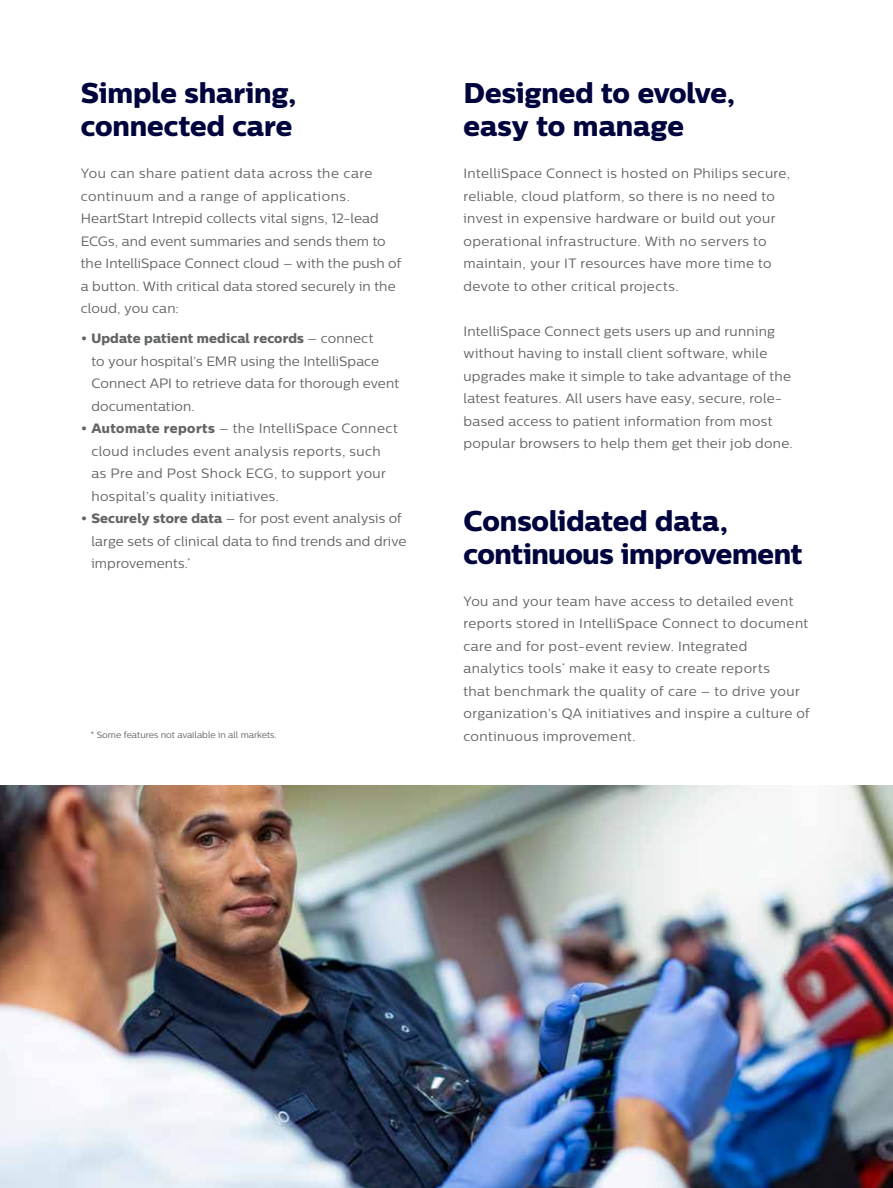
<style>
.page{position:relative;width:893px;height:1188px;background:#fff}
.page>*{position:absolute;margin:0;border:0;box-sizing:border-box;transform-origin:0 0}
.t1{font:28.5px/33px "Centrale Sans X Bold";letter-spacing:-.01em;color:#00043d}
.t2{font:13.5px/22.5px "Centrale Sans";letter-spacing:.02em;color:#636466}
.t3{font:13.5px "Centrale Sans X Bold";letter-spacing:.01em;color:#636466}
.t4{font:9px "Centrale Sans";color:#636466}
.s1{font-family:"Centrale Sans"}
.s2{font-family:"Centrale Sans X Bold"}
</style>
<div class="page">
<img style="left:0;top:786px;width:893px;height:402px">
<h1 class="t1" style="left:81px;top:76px;width:217px">Simple sharing, connected care</h1>
<p class="t2" style="left:81px;top:162px;width:322px">You can share patient data across the care continuum and a range of applications.<br>HeartStart Intrepid collects vital signs, 12-lead ECGs, and event summaries and sends them to the IntelliSpace Connect cloud – with the push of a button. With critical data stored securely in the cloud, you can:</p>
<p class="t3" style="left:81px;top:330px;width:294px">• Update patient medical records <span class="s1">– connect</span></p>
<p class="t2" style="left:91px;top:350px;width:309px">to your hospital’s EMR using the IntelliSpace<br>Connect API to retrieve data for thorough event documentation.</p>
<p class="t2" style="left:91px;top:417px;width:308px;text-indent:-11px"><span class="s2">• Automate reports</span> – the IntelliSpace Connect cloud includes event analysis reports, such as Pre and Post Shock ECG, to support your hospital’s quality initiatives.</p>
<p class="t2" style="left:91px;top:507px;width:317px;text-indent:-11px"><span class="s2">• Securely store data</span> – for post event analysis of large sets of clinical data to find trends and drive improvements.<sup>*</sup></p>
<h1 class="t1" style="left:463px;top:504px;width:341px">Consolidated data, continuous improvement</h1>
<p class="t2" style="left:463px;top:590px;width:348px">You and your team have access to detailed event reports stored in IntelliSpace Connect to document care and for post-event review. Integrated analytics tools<sup>*</sup> make it easy to create reports<br>that benchmark the quality of care – to drive your organization’s QA initiatives and inspire a culture of continuous improvement.</p>
<h1 class="t1" style="left:463px;top:76px;width:273px">Designed to evolve, easy to manage</h1>
<p class="t2" style="left:463px;top:162px;width:328px">IntelliSpace Connect is hosted on Philips secure, reliable, cloud platform, so there is no need to invest in expensive hardware or build out your operational infrastructure. With no servers to maintain, your IT resources have more time to devote to other critical projects.</p>
<p class="t2" style="left:463px;top:320px;width:331px">IntelliSpace Connect gets users up and running without having to install client software, while upgrades make it simple to take advantage of the latest features. All users have easy, secure, role&shy;based access to patient information from most popular browsers to help them get their job done.</p>
<p class="t4" style="left:90px;top:730px;width:188px">* Some features not available in all markets.</p>
</div>
